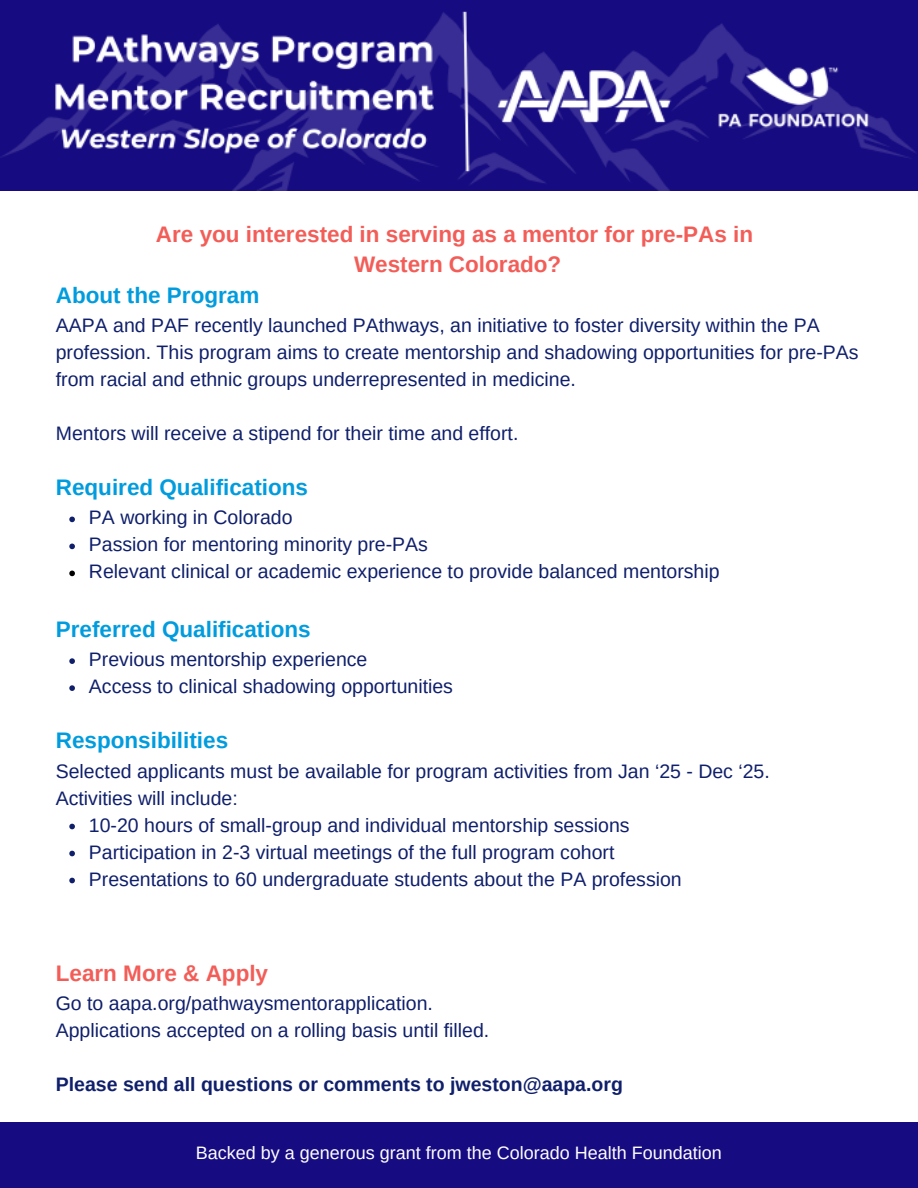
<style>
.page{position:relative;width:918px;height:1188px;background:#fff}
.page>*{position:absolute;margin:0;border:0;box-sizing:border-box;transform-origin:0 0}
.t1{font:700 22.5px "Arimo";color:#f35d58}
.t2{font:700 22.5px "Arimo";color:#009cde}
.t3{font:19.5px/27px "Arimo";color:#0f1f6b}
.t4{font:700 19.5px "Arimo";color:#0f1f6b}
.t5{font:18px "Arimo";color:#fff}
</style>
<div class="page">
<svg style="left:69px;top:517px;width:6px;height:5px"></svg>
<svg style="left:69px;top:544px;width:6px;height:5px"></svg>
<svg style="left:69px;top:571px;width:6px;height:5px"></svg>
<svg style="left:69px;top:658px;width:6px;height:6px"></svg>
<svg style="left:69px;top:685px;width:6px;height:6px"></svg>
<svg style="left:69px;top:824px;width:6px;height:5px"></svg>
<svg style="left:69px;top:851px;width:6px;height:5px"></svg>
<svg style="left:69px;top:878px;width:6px;height:5px"></svg>
<img style="left:0;top:0;width:918px;height:190px">
<div style="left:0;top:1122px;width:918px;height:66px;background:#170b82"></div>
<p class="t1" style="left:156px;top:222px;width:599px">Are you interested in serving as a mentor for pre-PAs in</p>
<p class="t1" style="left:354px;top:252px;width:209px">Western Colorado?</p>
<p class="t2" style="left:56px;top:282px;width:205px">About the Program</p>
<p class="t3" style="left:56px;top:312px;width:804px">AAPA and PAF recently launched PAthways, an initiative to foster diversity within the PA profession. This program aims to create mentorship and shadowing opportunities for pre-PAs from racial and ethnic groups underrepresented in medicine.</p>
<p class="t3" style="left:56px;top:420px;width:464px">Mentors will receive a stipend for their time and effort.</p>
<p class="t2" style="left:56px;top:475px;width:254px">Required Qualifications</p>
<h1 class="t3" style="left:89px;top:504px;width:205px">PA working in Colorado</h1>
<p class="t3" style="left:89px;top:531px;width:341px">Passion for mentoring minority pre-PAs</p>
<p class="t3" style="left:89px;top:558px;width:632px">Relevant clinical or academic experience to provide balanced mentorship</p>
<p class="t2" style="left:56px;top:617px;width:256px">Preferred Qualifications</p>
<h1 class="t3" style="left:89px;top:646px;width:280px">Previous mentorship experience</h1>
<p class="t3" style="left:89px;top:673px;width:366px">Access to clinical shadowing opportunities</p>
<p class="t2" style="left:56px;top:728px;width:174px">Responsibilities</p>
<p class="t3" style="left:56px;top:757px;width:716px">Selected applicants must be available for program activities from Jan ‘25 - Dec ‘25.</p>
<p class="t3" style="left:56px;top:784px;width:183px">Activities will include:</p>
<p class="t3" style="left:89px;top:811px;width:542px">10-20 hours of small-group and individual mentorship sessions</p>
<p class="t3" style="left:89px;top:838px;width:527px">Participation in 2-3 virtual meetings of the full program cohort</p>
<p class="t3" style="left:89px;top:865px;width:594px">Presentations to 60 undergraduate students about the PA profession</p>
<p class="t1" style="left:56px;top:961px;width:214px">Learn More &amp; Apply</p>
<p class="t3" style="left:56px;top:990px;width:379px">Go to aapa.org/pathwaysmentorapplication.</p>
<p class="t3" style="left:56px;top:1017px;width:435px">Applications accepted on a rolling basis until filled.</p>
<h2 class="t4" style="left:56px;top:1074px;width:569px">Please send all questions or comments to jweston@aapa.org</h2>
<p class="t5" style="left:196px;top:1143px;width:527px">Backed by a generous grant from the Colorado Health Foundation</p>
</div>
